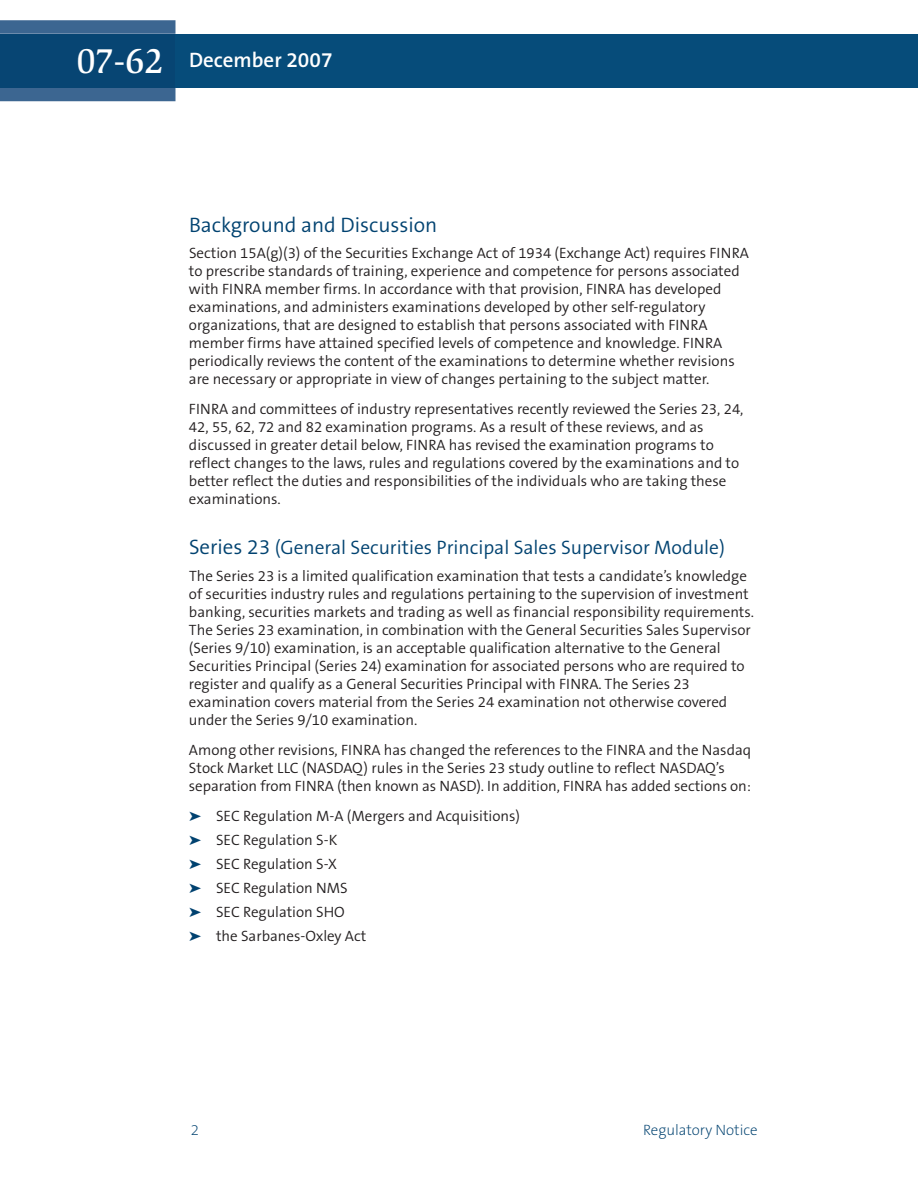
<style>
.page{position:relative;width:918px;height:1188px;background:#fff}
.page>*{position:absolute;margin:0;border:0;box-sizing:border-box;transform-origin:0 0}
.t1{font:500 36px "Slimbach LT";color:#fff}
.t2{font:300 21px "The Sans B4";color:#004270}
.t3{font:600 21px "The Sans B6";color:#fff}
.t4{font:300 19.5px "The Sans B4";color:#004270}
.t5{font:300 15px/18px "The Sans B4";color:#231f20}
.t6{font:200 15px "The Sans B2";color:#004270}
.s1{font-size:21px}
.s2{color:#004270}
</style>
<div class="page">
<div style="left:176px;top:34px;width:742px;height:54px;background:#064c7a"></div>
<svg style="left:0;top:20px;width:176px;height:81px;background:#406993"></svg>
<div style="left:0;top:34px;width:176px;height:54px;background:#074573"></div>
<h1 class="t1" style="left:76px;top:47px;width:89px">07-62</h1>
<h2 class="t3" style="left:189px;top:49px;width:145px">December 2007</h2>
<h2 class="t2" style="left:189px;top:214px;width:250px">Background and Discussion</h2>
<p class="t5" style="left:189px;top:245px;width:561px">Section 15A(g)(3) of the Securities Exchange Act of 1934 (Exchange Act) requires FINRA to prescribe standards of training, experience and competence for persons associated with FINRA member firms. In accordance with that provision, FINRA has developed examinations, and administers examinations developed by other self-regulatory organizations, that are designed to establish that persons associated with FINRA member firms have attained specified levels of competence and knowledge. FINRA periodically reviews the content of the examinations to determine whether revisions are necessary or appropriate in view of changes pertaining to the subject matter.</p>
<p class="t5" style="left:189px;top:401px;width:556px">FINRA and committees of industry representatives recently reviewed the Series 23, 24, 42, 55, 62, 72 and 82 examination programs. As a result of these reviews, and as discussed in greater detail below, FINRA has revised the examination programs to reflect changes to the laws, rules and regulations covered by the examinations and to better reflect the duties and responsibilities of the individuals who are taking these examinations.</p>
<h3 class="t4" style="left:189px;top:537px;width:538px"><span class="s1">Series 23</span> (General Securities Principal Sales Supervisor Module)</h3>
<p class="t5" style="left:189px;top:567px;width:567px">The Series 23 is a limited qualification examination that tests a candidate’s knowledge of securities industry rules and regulations pertaining to the supervision of investment banking, securities markets and trading as well as financial responsibility requirements.<br>The Series 23 examination, in combination with the General Securities Sales Supervisor (Series 9/10) examination, is an acceptable qualification alternative to the General Securities Principal (Series 24) examination for associated persons who are required to register and qualify as a General Securities Principal with FINRA. The Series 23 examination covers material from the Series 24 examination not otherwise covered under the Series 9/10 examination.</p>
<p class="t5" style="left:189px;top:741px;width:564px">Among other revisions, FINRA has changed the references to the FINRA and the Nasdaq<br>Stock Market LLC (NASDAQ) rules in the Series 23 study outline to reflect NASDAQ’s separation from FINRA (then known as NASD). In addition, FINRA has added sections on:</p>
<p class="t5" style="left:189px;top:804px;width:332px;line-height:24px"><span class="s2">➤</span> SEC Regulation M-A (Mergers and Acquisitions) <span class="s2">➤</span> SEC Regulation S-K<br><span class="s2">➤</span> SEC Regulation S-X<br><span class="s2">➤</span> SEC Regulation NMS<br><span class="s2">➤</span> SEC Regulation SHO<br><span class="s2">➤</span> the Sarbanes-Oxley Act</p>
<p class="t6" style="left:191px;top:1122px;width:10px">2</p>
<p class="t6" style="left:643px;top:1122px;width:116px">Regulatory Notice</p>
</div>
